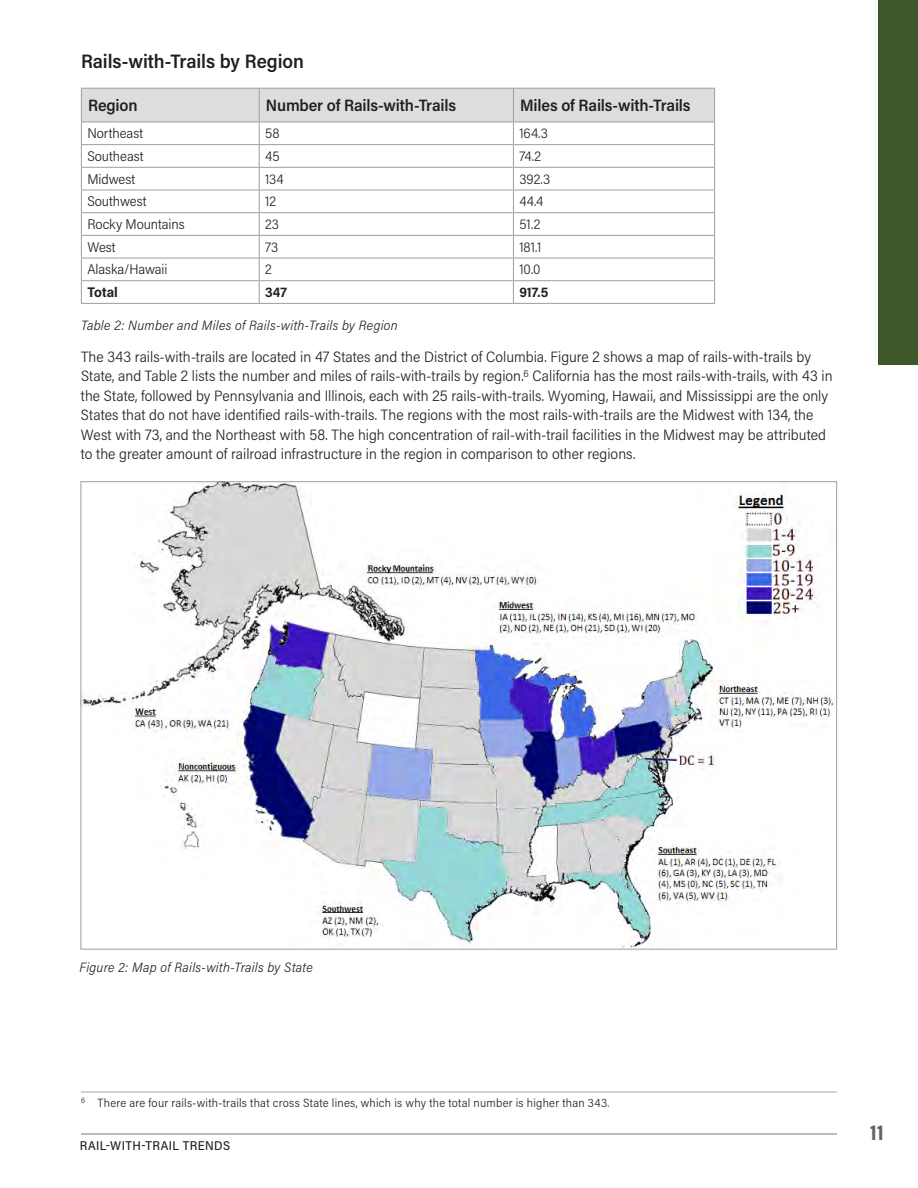
<style>
.page{position:relative;width:918px;height:1188px;background:#fff}
.page>*{position:absolute;margin:0;border:0;box-sizing:border-box;transform-origin:0 0}
.t1{font:700 21px "Acumin Pro Semi Cond";color:#636366}
.t2{font:600 19.5px "Acumin Pro Semi Cond";letter-spacing:-.005em;color:#231f20}
.Tables_Text_-_Acumin{font:600 16.5px "Acumin Pro Semi Cond";letter-spacing:-.01em;color:#231f20}
.t3{font:300 15px/19.5px "Acumin Pro Semi Cond";color:#231f20}
.Tables_Text_-_Acumin-2{font:300 14.1px "Acumin Pro Semi Cond";letter-spacing:-.005em;color:#231f20}
.Tables_Text_-_Acumin-3{font:700 14.1px "Acumin Pro Semi Cond";letter-spacing:.005em;color:#231f20}
.t4{font:italic 300 13.5px "Acumin Pro Semi Cond";letter-spacing:.02em;color:#231f20}
.t5{font:500 12.75px "Acumin Pro Semi Cond";letter-spacing:.035em;color:#231f20}
.t6{font:300 12px "Acumin Pro Semi Cond";letter-spacing:.02em;color:#231f20}
</style>
<div class="page">
<div style="left:878px;top:0;width:40px;height:364px;background:#3d572b"></div>
<hr style="left:81px;top:1133px;width:756px;height:2px;background:#86888b">
<svg style="left:81px;top:88px;width:634px;height:215px"></svg>
<hr style="left:81px;top:303px;width:178px;height:1px;background:#9d9fa2">
<hr style="left:259px;top:303px;width:254px;height:1px;background:#9d9fa2">
<hr style="left:513px;top:303px;width:202px;height:1px;background:#9d9fa2">
<hr style="left:81px;top:1092px;width:756px;height:1px;background:#a8a9ad">
<img style="left:83px;top:483px;width:751px;height:465px">
<h2 class="t2" style="left:81px;top:48px;width:225px">Rails-with-Trails by Region</h2>
<p class="Tables_Text_-_Acumin" style="left:88px;top:94px;width:51px">Region</p>
<p class="Tables_Text_-_Acumin" style="left:266px;top:94px;width:192px">Number of Rails-with-Trails</p>
<p class="Tables_Text_-_Acumin" style="left:520px;top:94px;width:172px">Miles of Rails-with-Trails</p>
<p class="Tables_Text_-_Acumin-2" style="left:87px;top:124px;width:57px">Northeast</p>
<p class="Tables_Text_-_Acumin-2" style="left:265px;top:124px;width:16px">58</p>
<p class="Tables_Text_-_Acumin-2" style="left:519px;top:124px;width:30px">164.3</p>
<p class="Tables_Text_-_Acumin-2" style="left:87px;top:146px;width:58px">Southeast</p>
<p class="Tables_Text_-_Acumin-2" style="left:265px;top:146px;width:16px">45</p>
<p class="Tables_Text_-_Acumin-2" style="left:519px;top:146px;width:23px">74.2</p>
<p class="Tables_Text_-_Acumin-2" style="left:87px;top:169px;width:49px">Midwest</p>
<p class="Tables_Text_-_Acumin-2" style="left:265px;top:169px;width:20px">134</p>
<p class="Tables_Text_-_Acumin-2" style="left:519px;top:169px;width:32px">392.3</p>
<p class="Tables_Text_-_Acumin-2" style="left:87px;top:192px;width:61px">Southwest</p>
<p class="Tables_Text_-_Acumin-2" style="left:265px;top:192px;width:12px">12</p>
<p class="Tables_Text_-_Acumin-2" style="left:519px;top:192px;width:25px">44.4</p>
<p class="Tables_Text_-_Acumin-2" style="left:87px;top:214px;width:99px">Rocky Mountains</p>
<p class="Tables_Text_-_Acumin-2" style="left:265px;top:214px;width:15px">23</p>
<p class="Tables_Text_-_Acumin-2" style="left:519px;top:214px;width:22px">51.2</p>
<p class="Tables_Text_-_Acumin-2" style="left:87px;top:237px;width:30px">West</p>
<p class="Tables_Text_-_Acumin-2" style="left:265px;top:237px;width:15px">73</p>
<p class="Tables_Text_-_Acumin-2" style="left:519px;top:237px;width:24px">181.1</p>
<p class="Tables_Text_-_Acumin-2" style="left:87px;top:260px;width:82px">Alaska/Hawaii</p>
<p class="Tables_Text_-_Acumin-2" style="left:265px;top:260px;width:8px">2</p>
<p class="Tables_Text_-_Acumin-2" style="left:519px;top:260px;width:23px">10.0</p>
<p class="Tables_Text_-_Acumin-3" style="left:87px;top:282px;width:32px">Total</p>
<p class="Tables_Text_-_Acumin-3" style="left:265px;top:282px;width:23px">347</p>
<p class="Tables_Text_-_Acumin-3" style="left:519px;top:282px;width:31px">917.5</p>
<p class="t4" style="left:81px;top:316px;width:318px">Table 2: Number and Miles of Rails-with-Trails by Region</p>
<p class="t3" style="left:81px;top:346px;width:753px">The 343 rails-with-trails are located in 47 States and the District of Columbia. Figure 2 shows a map of rails-with-trails by State, and Table 2 lists the number and miles of rails-with-trails by region.<sup>6</sup> California has the most rails-with-trails, with 43 in the State, followed by Pennsylvania and Illinois, each with 25 rails-with-trails. Wyoming, Hawaii, and Mississippi are the only States that do not have identified rails-with-trails. The regions with the most rails-with-trails are the Midwest with 134, the West with 73, and the Northeast with 58. The high concentration of rail-with-trail facilities in the Midwest may be attributed to the greater amount of railroad infrastructure in the region in comparison to other regions.</p>
<p class="t4" style="left:79px;top:958px;width:235px">Figure 2: Map of Rails-with-Trails by State</p>
<p class="t6" style="left:81px;top:1095px;width:530px"><sup>6</sup> There are four rails-with-trails that cross State lines, which is why the total number is higher than 343.</p>
<p class="t5" style="left:80px;top:1137px;width:152px">RAIL-WITH-TRAIL TRENDS</p>
<h1 class="t1" style="left:870px;top:1118px;width:15px">11</h1>
</div>
